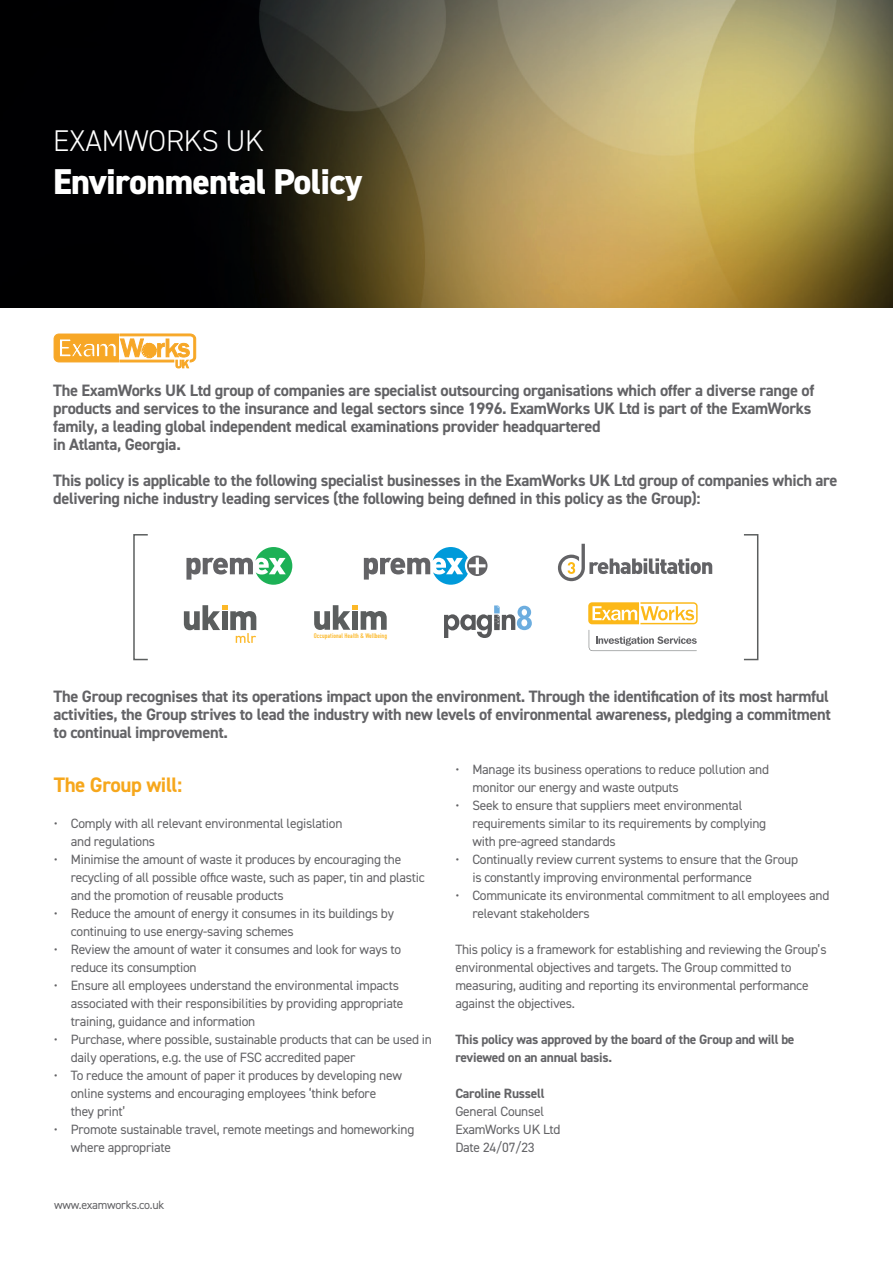
<style>
.page{position:relative;width:893px;height:1263px;background:#fff}
.page>*{position:absolute;margin:0;border:0;box-sizing:border-box;transform-origin:0 0}
.t1{font:800 36px "DIN2014";letter-spacing:-.02em;color:#fff}
.t2{font:300 30px "DIN2014";letter-spacing:-.01em;color:#fff}
.t3{font:700 21px "DIN2014";letter-spacing:-.02em;color:#f6a71c}
.t4{font:700 16.5px/18px "DIN2014";letter-spacing:-.02em;color:#636366}
.t5{font:13.5px/18px "DIN2014";letter-spacing:-.02em;color:#636366}
.t6{font:700 13.5px/18px "DIN2014";letter-spacing:-.02em;color:#636366}
.t7{font:12px "DIN2014";letter-spacing:-.02em;color:#636366}
.t8{font:6.75px "DIN Condensed";color:#fcb828}
</style>
<div class="page">
<img style="left:0;top:0;width:893px;height:307px">
<svg style="left:54px;top:334px;width:142px;height:34px"></svg>
<svg style="left:558px;top:544px;width:154px;height:37px"></svg>
<svg style="left:444px;top:605px;width:88px;height:33px"></svg>
<svg style="left:186px;top:547px;width:106px;height:38px"></svg>
<svg style="left:364px;top:547px;width:123px;height:38px"></svg>
<svg style="left:314px;top:605px;width:73px;height:25px"></svg>
<svg style="left:184px;top:605px;width:72px;height:38px"></svg>
<svg style="left:588px;top:602px;width:110px;height:22px"></svg>
<svg style="left:589px;top:630px;width:108px;height:21px"></svg>
<div style="left:133px;top:534px;width:16px;height:126px;border:2px solid #5b5e5e"></div>
<div style="left:743px;top:534px;width:15px;height:126px;border:2px solid #5b5e5e"></div>
<h2 class="t2" style="left:53px;top:122px;width:212px">EXAMWORKS UK</h2>
<h1 class="t1" style="left:53px;top:158px;width:311px">Environmental Policy</h1>
<p class="t4" style="left:53px;top:381px;width:763px">The ExamWorks UK Ltd group of companies are specialist outsourcing organisations which offer a diverse range of products and services to the insurance and legal sectors since 1996. ExamWorks UK Ltd is part of the ExamWorks family, a leading global independent medical examinations provider headquartered<br>in Atlanta, Georgia.</p>
<p class="t4" style="left:53px;top:471px;width:786px">This policy is applicable to the following specialist businesses in the ExamWorks UK Ltd group of companies which are delivering niche industry leading services (the following being defined in this policy as the Group):</p>
<p class="t8" style="left:314px;top:632px;width:75px">Occupational Health &amp; Wellbeing</p>
<p class="t4" style="left:54px;top:687px;width:779px">The Group recognises that its operations impact upon the environment. Through the identification of its most harmful activities, the Group strives to lead the industry with new levels of environmental awareness, pledging a commitment to continual improvement.</p>
<h3 class="t3" style="left:54px;top:771px;width:130px">The Group will:</h3>
<p class="t5" style="left:71px;top:814px;width:273px;text-indent:-17px">• Comply with all relevant environmental legislation and regulations</p>
<p class="t5" style="left:71px;top:850px;width:356px;text-indent:-17px">• Minimise the amount of waste it produces by encouraging the recycling of all possible office waste, such as paper, tin and plastic and the promotion of reusable products</p>
<p class="t5" style="left:71px;top:904px;width:325px;text-indent:-17px">• Reduce the amount of energy it consumes in its buildings by continuing to use energy-saving schemes</p>
<p class="t5" style="left:71px;top:940px;width:332px;text-indent:-17px">• Review the amount of water it consumes and look for ways to reduce its consumption</p>
<p class="t5" style="left:71px;top:976px;width:334px;text-indent:-17px">• Ensure all employees understand the environmental impacts associated with their responsibilities by providing appropriate training, guidance and information</p>
<p class="t5" style="left:71px;top:1030px;width:363px;text-indent:-17px">• Purchase, where possible, sustainable products that can be used in daily operations, e.g. the use of FSC accredited paper</p>
<p class="t5" style="left:71px;top:1066px;width:333px;text-indent:-17px">• To reduce the amount of paper it produces by developing new online systems and encouraging employees ‘think before they print’</p>
<p class="t5" style="left:71px;top:1120px;width:345px;text-indent:-17px">• Promote sustainable travel, remote meetings and homeworking where appropriate</p>
<p class="t7" style="left:54px;top:1197px;width:112px">www.examworks.co.uk</p>
<p class="t5" style="left:472px;top:760px;width:298px;text-indent:-17px">• Manage its business operations to reduce pollution and monitor our energy and waste outputs</p>
<p class="t5" style="left:472px;top:796px;width:295px;text-indent:-17px">• Seek to ensure that suppliers meet environmental requirements similar to its requirements by complying with pre-agreed standards</p>
<p class="t5" style="left:472px;top:850px;width:327px;text-indent:-17px">• Continually review current systems to ensure that the Group is constantly improving environmental performance</p>
<p class="t5" style="left:472px;top:886px;width:359px;text-indent:-17px">• Communicate its environmental commitment to all employees and relevant stakeholders</p>
<p class="t5" style="left:455px;top:940px;width:373px">This policy is a framework for establishing and reviewing the Group’s environmental objectives and targets. The Group committed to measuring, auditing and reporting its environmental performance against the objectives.</p>
<p class="t6" style="left:455px;top:1030px;width:341px">This policy was approved by the board of the Group and will be reviewed on an annual basis.</p>
<p class="t6" style="left:455px;top:1084px;width:91px">Caroline Russell</p>
<p class="t5" style="left:455px;top:1102px;width:107px">General Counsel<br>ExamWorks UK Ltd<br>Date 24/07/23</p>
</div>
